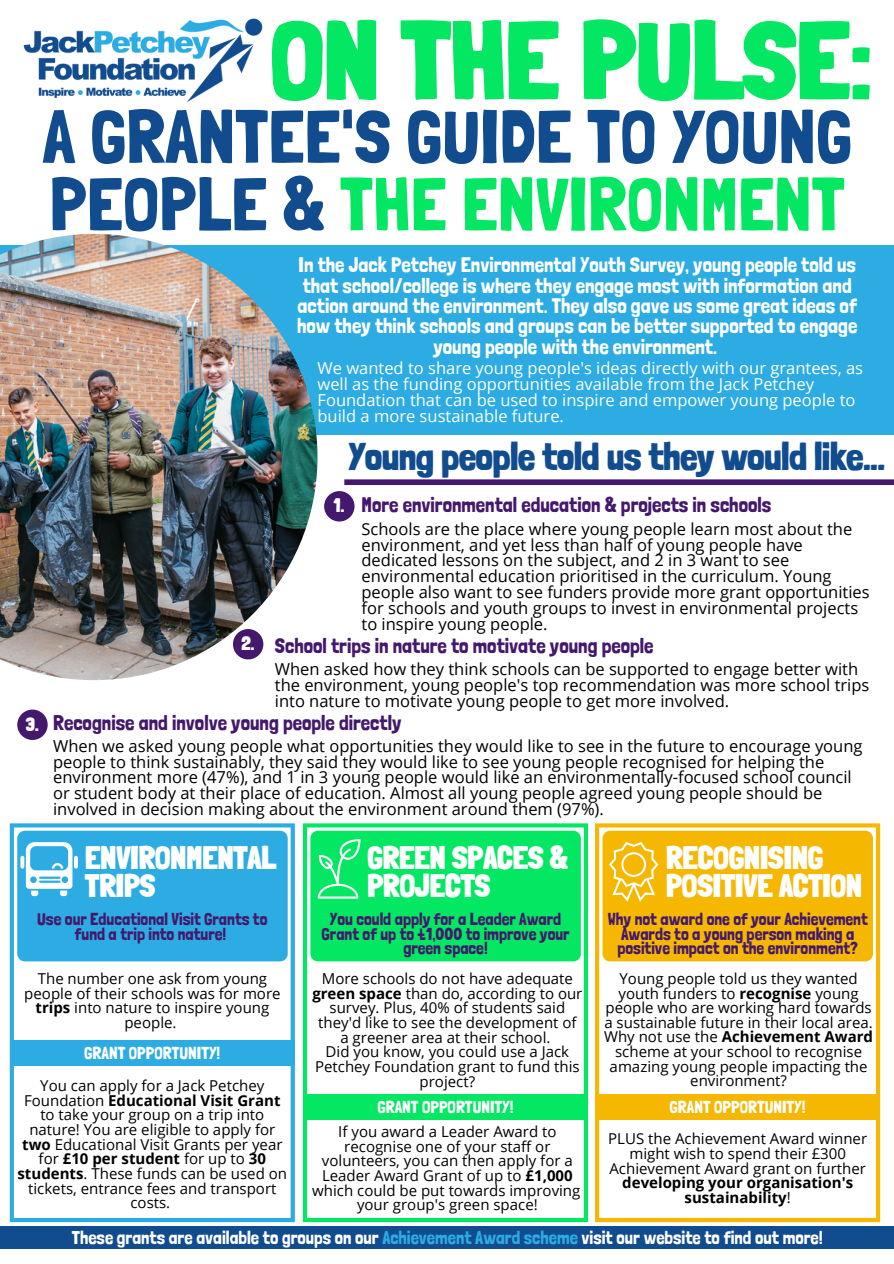
<style>
.page{position:relative;width:894px;height:1264px;background:#fff}
.page>*{position:absolute;margin:0;border:0;box-sizing:border-box;transform-origin:0 0}
.t1{font:900 110.55px "Londrina Solid";color:#04e762}
.t2{font:75px/67.5px "Londrina Solid";color:#114c8f}
.t3{font:900 37.8px "Londrina Solid";color:#114c8f}
.t4{font:900 31.8px/28.2px "Londrina Solid";color:#fff}
.t5{font:21px/20.2px "Londrina Solid";color:#fff;text-align:center}
.t6{font:21px "Londrina Solid";color:#44186d}
.t7{font:900 18.75px "Londrina Solid";color:#fff}
.t8{font:18.6px "Londrina Solid";color:#fff}
.t9{font:17.4px/14.7px "Londrina Solid";color:#44186d;text-align:center}
.t10{font:17.4px "Londrina Solid";color:#fff}
.t11{font:16.5px/15.8px "Open Sans";color:#000}
.t12{font:16.5px/15.8px "Open Sans";color:#fff}
.t13{font:15px/14.7px "Open Sans";color:#000;text-align:center}
.s1{color:#04e762}
.s2{font-weight:700}
.s3{color:#2cace2}
</style>
<div class="page">
<img style="left:23px;top:18px;width:240px;height:84px">
<div style="left:0;top:245px;width:893px;height:189px;background:#2cace2"></div>
<img style="left:0;top:234px;width:317px;height:446px">
<div style="left:344px;top:479px;width:549px;height:6px;background:#44186d"></div>
<div style="left:324px;top:491px;width:30px;height:30px;background:#44186d;border-radius:50%"></div>
<div style="left:233px;top:629px;width:30px;height:30px;background:#44186d;border-radius:50%"></div>
<div style="left:17px;top:709px;width:31px;height:31px;background:#44186d;border-radius:50%"></div>
<svg style="left:10px;top:823px;width:285px;height:399px"></svg>
<svg style="left:303px;top:823px;width:285px;height:399px"></svg>
<svg style="left:595px;top:823px;width:284px;height:399px"></svg>
<div style="left:17px;top:830px;width:270px;height:131px;background:#2cace2;border-radius:8px"></div>
<div style="left:310px;top:830px;width:270px;height:131px;background:#04e762;border-radius:8px"></div>
<div style="left:602px;top:830px;width:270px;height:131px;background:#f5b700;border-radius:8px"></div>
<svg style="left:26px;top:842px;width:46px;height:54px"></svg>
<svg style="left:20px;top:855px;width:4px;height:13px"></svg>
<svg style="left:74px;top:855px;width:4px;height:13px"></svg>
<svg style="left:317px;top:839px;width:43px;height:59px"></svg>
<svg style="left:609px;top:842px;width:49px;height:59px"></svg>
<div style="left:13px;top:1039px;width:281px;height:26px;background:#2cace2"></div>
<div style="left:306px;top:1094px;width:281px;height:26px;background:#04e762"></div>
<div style="left:598px;top:1094px;width:279px;height:26px;background:#f5b700"></div>
<div style="left:0;top:1226px;width:893px;height:22px;background:#114c8f"></div>
<p class="t1" style="left:270px;top:-6px;width:603px">ON THE PULSE:</p>
<p class="t2" style="left:42px;top:103px;width:810px">A GRANTEE'S GUIDE TO YOUNG<br>PEOPLE &amp; <span class="s1">THE ENVIRONMENT</span></p>
<p class="t5" style="left:297px;top:255px;width:561px">In the Jack Petchey Environmental Youth Survey, young people told us that school/college is where they engage most with information and action around the environment. They also gave us some great ideas of how they think schools and groups can be better supported to engage young people with the environment.</p>
<p class="t12" style="left:317px;top:360px;width:547px">We wanted to share young people's ideas directly with our grantees, as well as the funding opportunities available from the Jack Petchey Foundation that can be used to inspire and empower young people to build a more sustainable future.</p>
<p class="t3" style="left:348px;top:434px;width:537px">Young people told us they would like...</p>
<p class="t7" style="left:334px;top:494px;width:12px">1.</p>
<p class="t6" style="left:361px;top:491px;width:411px">More environmental education &amp; projects in schools</p>
<p class="t11" style="left:361px;top:520px;width:509px">Schools are the place where young people learn most about the environment, and yet less than half of young people have dedicated lessons on the subject, and 2 in 3 want to see environmental education prioritised in the curriculum. Young people also want to see funders provide more grant opportunities for schools and youth groups to invest in environmental projects to inspire young people.</p>
<p class="t7" style="left:241px;top:632px;width:14px">2.</p>
<p class="t6" style="left:275px;top:633px;width:380px">School trips in nature to motivate young people</p>
<p class="t11" style="left:275px;top:661px;width:596px">When asked how they think schools can be supported to engage better with the environment, young people's top recommendation was more school trips into nature to motivate young people to get more involved.</p>
<p class="t7" style="left:26px;top:713px;width:14px">3.</p>
<p class="t6" style="left:53px;top:710px;width:350px">Recognise and involve young people directly</p>
<p class="t11" style="left:53px;top:737px;width:810px">When we asked young people what opportunities they would like to see in the future to encourage young people to think sustainably, they said they would like to see young people recognised for helping the environment more (47%), and 1 in 3 young people would like an environmentally-focused school council or student body at their place of education. Almost all young people agreed young people should be involved in decision making about the environment around them (97%).</p>
<p class="t4" style="left:85px;top:843px;width:192px">ENVIRONMENTAL<br>TRIPS</p>
<p class="t4" style="left:367px;top:843px;width:202px">GREEN SPACES &amp;<br>PROJECTS</p>
<p class="t4" style="left:666px;top:843px;width:197px">RECOGNISING<br>POSITIVE ACTION</p>
<p class="t9" style="left:37px;top:911px;width:232px">Use our Educational Visit Grants to fund a trip into nature!</p>
<p class="t9" style="left:321px;top:911px;width:249px">You could apply for a Leader Award<br>Grant of up to £1,000 to improve your green space!</p>
<p class="t9" style="left:607px;top:911px;width:261px">Why not award one of your Achievement<br>Awards to a young person making a positive impact on the environment?</p>
<p class="t13" style="left:24px;top:970px;width:258px">The number one ask from young people of their schools was for more <span class="s2">trips</span> into nature to inspire young people.</p>
<p class="t10" style="left:84px;top:1042px;width:137px">GRANT OPPORTUNITY!</p>
<p class="t13" style="left:18px;top:1077px;width:271px">You can apply for a Jack Petchey<br>Foundation <span class="s2">Educational Visit Grant </span>to take your group on a trip into nature! You are eligible to apply for <span class="s2">two</span> Educational Visit Grants per year for <span class="s2">£10 per student</span> for up to <span class="s2">30 students</span>. These funds can be used on tickets, entrance fees and transport costs.</p>
<p class="t13" style="left:604px;top:970px;width:270px">Young people told us they wanted youth funders to <span class="s2">recognise</span> young people who are working hard towards a sustainable future in their local area.<br>Why not use the <span class="s2">Achievement Award </span>scheme at your school to recognise amazing young people impacting the environment?</p>
<p class="t10" style="left:669px;top:1096px;width:137px">GRANT OPPORTUNITY!</p>
<p class="t13" style="left:608px;top:1131px;width:260px">PLUS the Achievement Award winner might wish to spend their £300<br>Achievement Award grant on further <span class="s2">developing your organisation's sustainability</span>!</p>
<p class="t8" style="left:72px;top:1226px;width:752px">These grants are available to groups on our <span class="s3">Achievement Award scheme</span> visit our website to find out more!</p>
<p class="t13" style="left:312px;top:970px;width:271px">More schools do not have adequate <span class="s2">green space</span> than do, according to our survey. Plus, 40% of students said they'd like to see the development of a greener area at their school.</p>
<p class="t13" style="left:315px;top:1044px;width:266px">Did you know, you could use a Jack<br>Petchey Foundation grant to fund this project?</p>
<p class="t10" style="left:377px;top:1096px;width:137px">GRANT OPPORTUNITY!</p>
<p class="t13" style="left:312px;top:1123px;width:269px">If you award a Leader Award to recognise one of your staff or volunteers, you can then apply for a<br>Leader Award Grant of up to <span class="s2">£1,000 </span>which could be put towards improving your group's green space!</p>
</div>
